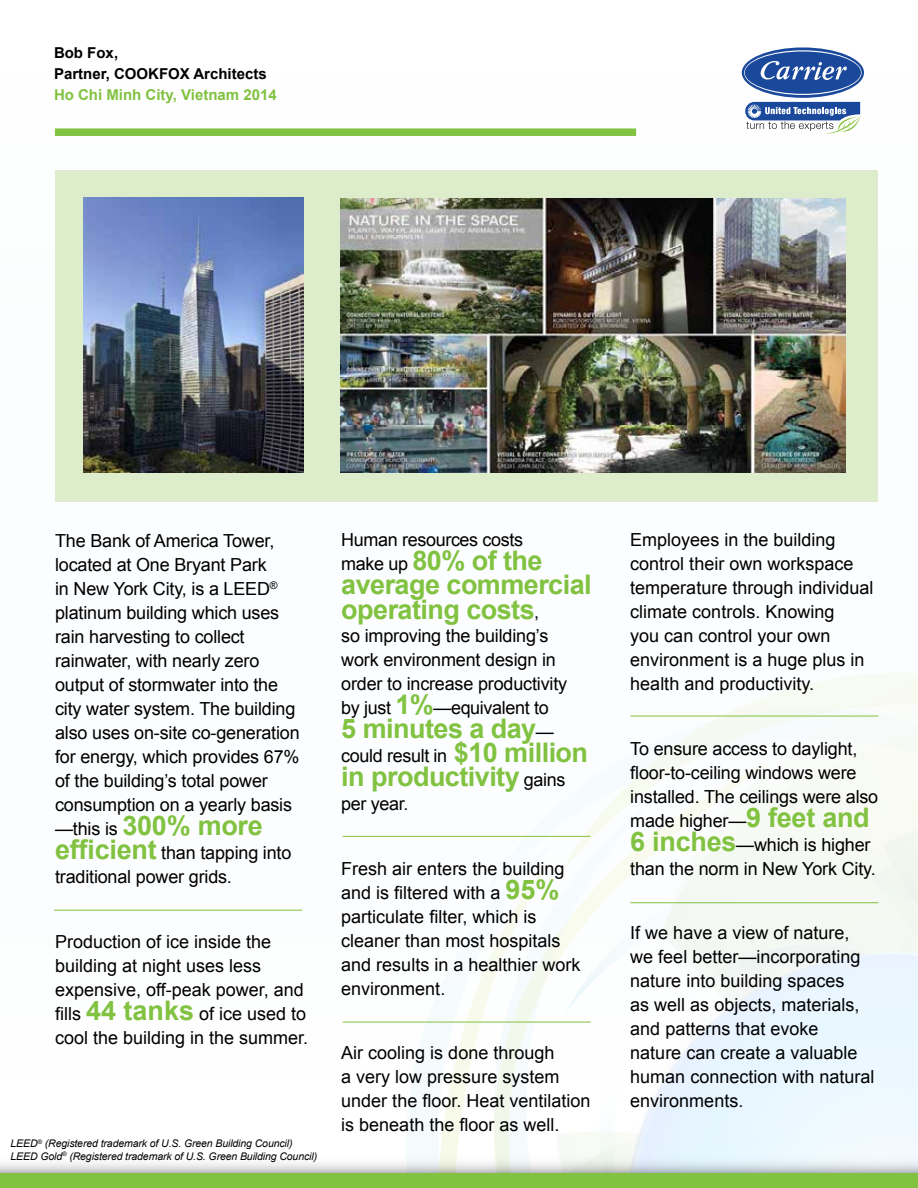
<style>
.page{position:relative;width:918px;height:1188px;background:#fff}
.page>*{position:absolute;margin:0;border:0;box-sizing:border-box;transform-origin:0 0}
.t1{font:700 27px/24px "Arial";letter-spacing:-.02em;color:#81c241}
.t2{font:18px/24px "Arial";color:#000}
.t3{font:18px "Arial";letter-spacing:-.02em;color:#000}
.t4{font:700 15px/21px "Arial";color:#000}
.t5{font:700 15px "Arial";color:#81c241}
.t6{font:italic 10.5px/12.6px "Arial";letter-spacing:-.01em;color:#000}
.s1{font-weight:400;font-size:18px;color:#000}
.s2{font-weight:700;font-size:27px;color:#81c241}
</style>
<div class="page">
<svg style="left:0;top:1146px;width:918px;height:27px"></svg>
<div style="left:0;top:1173px;width:918px;height:15px;background:#81c241"></div>
<svg style="left:745px;top:102px;width:116px;height:32px"></svg>
<svg style="left:742px;top:47px;width:122px;height:51px"></svg>
<svg style="left:744px;top:50px;width:118px;height:45px"></svg>
<div style="left:745px;top:51px;width:116px;height:43px;background:#1a499c;border-radius:50%"></div>
<svg style="left:760px;top:61px;width:87px;height:19px"></svg>
<div style="left:55px;top:128px;width:581px;height:8px;background:#81c241"></div>
<hr style="left:343px;top:836px;width:248px;height:1px;background:#81c241">
<hr style="left:630px;top:716px;width:248px;height:1px;background:#81c241">
<div style="left:55px;top:170px;width:822px;height:331px;background:#ddecca"></div>
<img style="left:84px;top:198px;width:219px;height:49px">
<svg style="left:84px;top:247px;width:220px;height:56px;background:#7f95c9"></svg>
<img style="left:84px;top:303px;width:220px;height:56px">
<img style="left:84px;top:359px;width:220px;height:56px">
<svg style="left:84px;top:415px;width:220px;height:56px;background:#242628"></svg>
<hr style="left:84px;top:471px;width:220px;height:2px;background:#fff">
<hr style="left:343px;top:1022px;width:248px;height:1px;background:#81c241">
<img style="left:341px;top:198px;width:505px;height:38px">
<img style="left:341px;top:236px;width:505px;height:47px">
<img style="left:341px;top:283px;width:505px;height:47px">
<img style="left:341px;top:330px;width:505px;height:48px">
<img style="left:341px;top:378px;width:505px;height:47px">
<img style="left:341px;top:425px;width:505px;height:47px">
<hr style="left:54px;top:910px;width:248px;height:1px;background:#81c241">
<hr style="left:630px;top:902px;width:248px;height:1px;background:#81c241">
<p class="t4" style="left:54px;top:43px;width:214px">Bob Fox,<br>Partner, COOKFOX Architects</p>
<p class="t5" style="left:54px;top:85px;width:224px">Ho Chi Minh City, Vietnam 2014</p>
<p class="t2" style="left:55px;top:529px;width:246px">The Bank of America Tower, located at One Bryant Park<br>in New York City, is a LEED<sup>® </sup>platinum building which uses rain harvesting to collect rainwater, with nearly zero output of stormwater into the city water system. The building also uses on-site co-generation for energy, which provides 67% of the building’s total power consumption on a yearly basis</p>
<h1 class="t1" style="left:55px;top:815px;width:209px"><span class="s1">—this is</span> 300% more</h1>
<p class="t2" style="left:55px;top:841px;width:238px"><span class="s2">efficient</span> than tapping into traditional power grids.</p>
<p class="t2" style="left:55px;top:929px;width:255px">Production of ice inside the building at night uses less expensive, off-peak power, and fills <span class="s2">44 tanks</span> of ice used to cool the building in the summer.</p>
<p class="t6" style="left:11px;top:1137px;width:308px">LEED<sup>®</sup> (Registered trademark of U.S. Green Building Council)<br>LEED Gold<sup>®</sup> (Registered trademark of U.S. Green Building Council)</p>
<p class="t3" style="left:341px;top:528px;width:183px">Human resources costs</p>
<h1 class="t1" style="left:341px;top:550px;width:252px"><span class="s1">make up</span> 80% of the average commercial operating costs<span class="s1">,</span></h1>
<p class="t2" style="left:341px;top:624px;width:227px">so improving the building’s work environment design in order to increase productivity by just <span class="s2">1%</span>—equivalent to</p>
<h1 class="t1" style="left:341px;top:718px;width:214px">5 minutes a day<span class="s1">—</span></h1>
<p class="t3" style="left:341px;top:744px;width:248px">could result in <span class="s2">$10 million</span></p>
<h1 class="t1" style="left:341px;top:766px;width:226px">in productivity <span class="s1">gains</span></h1>
<p class="t2" style="left:341px;top:792px;width:69px">per year.</p>
<p class="t2" style="left:341px;top:857px;width:241px">Fresh air enters the building and is filtered with a <span class="s2">95% </span>particulate filter, which is cleaner than most hospitals and results in a healthier work environment.</p>
<p class="t2" style="left:341px;top:1041px;width:251px">Air cooling is done through<br>a very low pressure system under the floor. Heat ventilation is beneath the floor as well.</p>
<p class="t2" style="left:630px;top:528px;width:245px">Employees in the building control their own workspace temperature through individual climate controls. Knowing<br>you can control your own environment is a huge plus in health and productivity.</p>
<p class="t2" style="left:630px;top:737px;width:250px">To ensure access to daylight, floor-to-ceiling windows were installed. The ceilings were also made higher—<span class="s2">9 feet and<br>6 inches</span>—which is higher than the norm in New York City.</p>
<p class="t2" style="left:630px;top:921px;width:246px">If we have a view of nature, we feel better—incorporating nature into building spaces<br>as well as objects, materials, and patterns that evoke<br>nature can create a valuable human connection with natural environments.</p>
</div>
